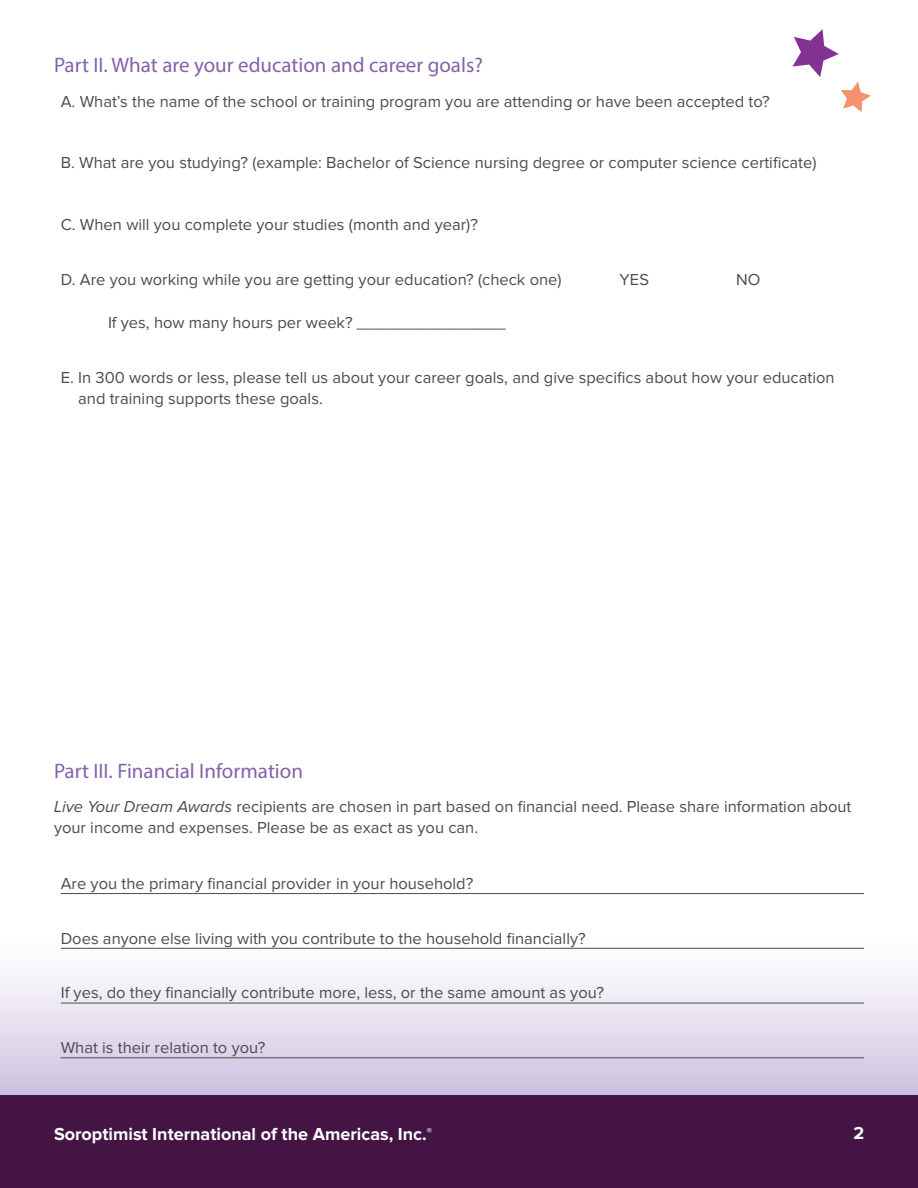
<style>
.page{position:relative;width:918px;height:1188px;background:#fff}
.page>*{position:absolute;margin:0;border:0;box-sizing:border-box;transform-origin:0 0}
.FormHeading{font:21px "Myriad Pro";color:#8462aa}
.t1{font:700 18px "Proxima Nova";color:#fff}
.FormQuestion{font:16.5px/21px "Proxima Nova";color:#4b4c4d}
.RuleBelow{font:16.5px "Proxima Nova";color:#4b4c4d}
.InstructionsText{font:16.5px/21px "Proxima Nova";color:#4b4c4d}
.s1{font-style:italic}
</style>
<div class="page">
<svg style="left:1px;top:947px;width:917px;height:148px"></svg>
<div style="left:0;top:1095px;width:918px;height:93px;background:#441544"></div>
<svg style="left:0;top:924px;width:1px;height:264px"></svg>
<hr style="left:61px;top:893px;width:803px;height:1px;background:#4b4c4d">
<hr style="left:61px;top:948px;width:803px;height:1px;background:#4b4c4d">
<hr style="left:61px;top:1003px;width:803px;height:1px;background:#4b4c4d">
<hr style="left:61px;top:1057px;width:803px;height:1px;background:#4b4c4d">
<svg style="left:792px;top:29px;width:79px;height:83px"></svg>
<p class="FormHeading" style="left:54px;top:52px;width:430px">Part II. What are your education and career goals?</p>
<p class="FormQuestion" style="left:61px;top:92px;width:710px">A. What’s the name of the school or training program you are attending or have been accepted to?</p>
<p class="FormQuestion" style="left:61px;top:153px;width:757px">B. What are you studying? (example: Bachelor of Science nursing degree or computer science certificate)</p>
<p class="FormQuestion" style="left:61px;top:215px;width:419px">C. When will you complete your studies (month and year)?</p>
<p class="FormQuestion" style="left:61px;top:269px;width:502px">D. Are you working while you are getting your education? (check one)</p>
<p class="FormQuestion" style="left:620px;top:269px;width:31px">YES</p>
<p class="FormQuestion" style="left:736px;top:269px;width:26px">NO</p>
<p class="FormQuestion" style="left:108px;top:313px;width:399px">If yes, how many hours per week? ________________</p>
<p class="FormQuestion" style="left:78px;top:368px;width:758px;text-indent:-17px">E. In 300 words or less, please tell us about your career goals, and give specifics about how your education and training supports these goals.</p>
<p class="FormHeading" style="left:54px;top:758px;width:251px">Part III. Financial Information</p>
<p class="InstructionsText" style="left:54px;top:797px;width:799px"><span class="s1">Live Your Dream Awards</span> recipients are chosen in part based on financial need. Please share information about your income and expenses. Please be as exact as you can.</p>
<p class="RuleBelow" style="left:61px;top:876px;width:414px">Are you the primary financial provider in your household?</p>
<p class="RuleBelow" style="left:61px;top:931px;width:526px">Does anyone else living with you contribute to the household financially?</p>
<p class="RuleBelow" style="left:61px;top:985px;width:545px">If yes, do they financially contribute more, less, or the same amount as you?</p>
<p class="RuleBelow" style="left:61px;top:1040px;width:206px">What is their relation to you?</p>
<p class="t1" style="left:54px;top:1125px;width:380px">Soroptimist International of the Americas, Inc.<sup>®</sup></p>
<p class="t1" style="left:853px;top:1125px;width:12px">2</p>
</div>
